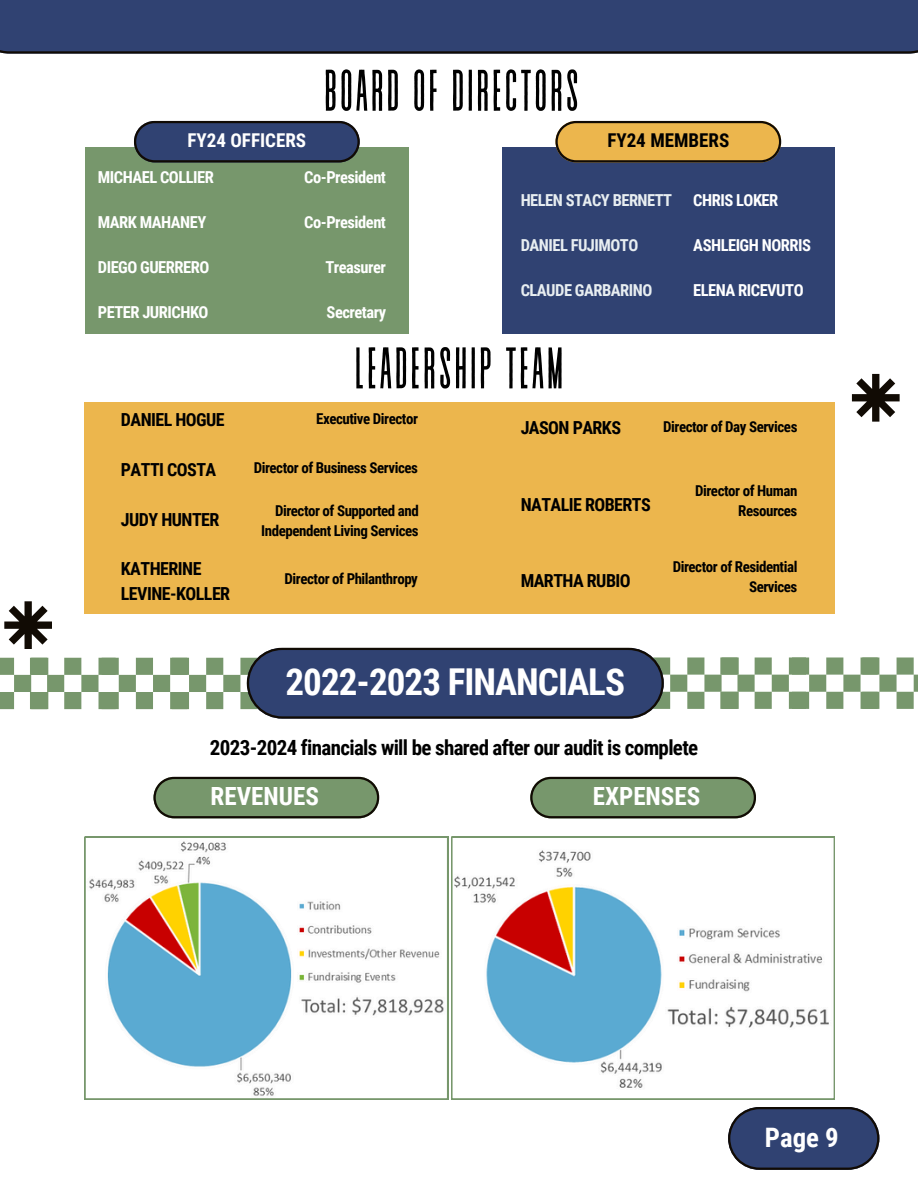
<style>
.page{position:relative;width:918px;height:1188px;background:#fff}
.page>*{position:absolute;margin:0;border:0;box-sizing:border-box;transform-origin:0 0}
.t1{font:58.5px "Revive 80 Tall";letter-spacing:.03em;color:#000}
.t2{font:700 37.05px "Roboto Condensed";letter-spacing:-.025em;color:#fff}
.t3{font:700 26.85px "Roboto Condensed";color:#fff}
.t4{font:700 25.05px "Roboto Condensed";color:#fff}
.t5{font:700 21px "Roboto Condensed";letter-spacing:-.03em;color:#000}
.t6{font:700 19.05px "Roboto Condensed";color:#fff}
.t7{font:700 19.05px "Roboto Condensed";color:#000}
.t8{font:700 18px/24.9px "Roboto Condensed";letter-spacing:-.03em;color:#000}
.t9{font:700 16.5px "Roboto Condensed";letter-spacing:-.03em;color:#fff}
.t10{font:700 16.5px "Roboto Condensed";letter-spacing:-.03em;color:#e8eef1}
.t11{font:700 15px/20.2px "Roboto Condensed";letter-spacing:-.03em;color:#000;text-align:right}
</style>
<div class="page">
<svg style="left:852px;top:374px;width:47px;height:47px"></svg>
<svg style="left:728px;top:1107px;width:151px;height:63px;background:#3e4d74"></svg>
<div style="left:0;top:0;width:918px;height:54px;background:#304272"></div>
<div style="left:85px;top:402px;width:750px;height:212px;background:#ecb64d"></div>
<div style="left:85px;top:148px;width:324px;height:186px;background:#77976c"></div>
<svg style="left:134px;top:121px;width:226px;height:41px;background:#314168"></svg>
<div style="left:502px;top:148px;width:333px;height:186px;background:#304272"></div>
<svg style="left:555px;top:121px;width:226px;height:41px;background:#d1a249"></svg>
<svg style="left:0;top:601px;width:918px;height:118px"></svg>
<svg style="left:153px;top:777px;width:226px;height:41px;background:#718b66"></svg>
<svg style="left:530px;top:777px;width:226px;height:41px;background:#708b66"></svg>
<svg style="left:85px;top:837px;width:363px;height:262px"></svg>
<svg style="left:451px;top:837px;width:384px;height:262px"></svg>
<p class="t6" style="left:188px;top:129px;width:120px">FY24 OFFICERS</p>
<p class="t1" style="left:324px;top:60px;width:257px">BOARD OF DIRECTORS</p>
<p class="t7" style="left:607px;top:129px;width:123px">FY24 MEMBERS</p>
<p class="t9" style="left:98px;top:168px;width:117px">MICHAEL COLLIER</p>
<p class="t9" style="left:98px;top:213px;width:110px">MARK MAHANEY</p>
<p class="t9" style="left:98px;top:258px;width:113px">DIEGO GUERRERO</p>
<p class="t9" style="left:98px;top:303px;width:112px">PETER JURICHKO</p>
<p class="t8" style="left:121px;top:407px;width:105px">DANIEL HOGUE</p>
<p class="t8" style="left:121px;top:457px;width:97px">PATTI COSTA</p>
<p class="t8" style="left:121px;top:507px;width:100px">JUDY HUNTER</p>
<p class="t8" style="left:121px;top:557px;width:111px">KATHERINE<br>LEVINE-KOLLER</p>
<p class="t9" style="left:304px;top:168px;width:83px">Co-President</p>
<h1 class="t9" style="left:304px;top:213px;width:83px">Co-President</h1>
<p class="t9" style="left:325px;top:258px;width:62px">Treasurer</p>
<p class="t9" style="left:327px;top:303px;width:61px">Secretary</p>
<p class="t10" style="left:521px;top:191px;width:153px">HELEN STACY BERNETT</p>
<p class="t10" style="left:521px;top:236px;width:119px">DANIEL FUJIMOTO</p>
<p class="t10" style="left:521px;top:281px;width:133px">CLAUDE GARBARINO</p>
<p class="t9" style="left:693px;top:191px;width:87px">CHRIS LOKER</p>
<p class="t9" style="left:693px;top:236px;width:119px">ASHLEIGH NORRIS</p>
<p class="t9" style="left:693px;top:281px;width:112px">ELENA RICEVUTO</p>
<p class="t1" style="left:354px;top:338px;width:211px">LEADERSHIP TEAM</p>
<p class="t8" style="left:521px;top:416px;width:102px">JASON PARKS</p>
<p class="t11" style="left:316px;top:409px;width:103px">Executive Director</p>
<p class="t11" style="left:254px;top:458px;width:166px">Director of Business Services</p>
<p class="t11" style="left:261px;top:501px;width:159px">Director of Supported and<br>Independent Living Services</p>
<p class="t11" style="left:285px;top:569px;width:135px">Director of Philanthropy</p>
<h2 class="t8" style="left:521px;top:492px;width:132px">NATALIE ROBERTS</h2>
<p class="t8" style="left:521px;top:568px;width:112px">MARTHA RUBIO</p>
<p class="t11" style="left:663px;top:417px;width:136px">Director of Day Services</p>
<p class="t11" style="left:695px;top:481px;width:104px">Director of Human<br>Resources</p>
<p class="t11" style="left:673px;top:557px;width:126px">Director of Residential<br>Services</p>
<p class="t2" style="left:286px;top:661px;width:341px">2022-2023 FINANCIALS</p>
<p class="t5" style="left:210px;top:736px;width:490px">2023-2024 financials will be shared after our audit is complete</p>
<p class="t4" style="left:211px;top:782px;width:110px">REVENUES</p>
<p class="t4" style="left:593px;top:782px;width:109px">EXPENSES</p>
<h5 class="t3" style="left:765px;top:1122px;width:75px">Page 9</h5>
</div>
